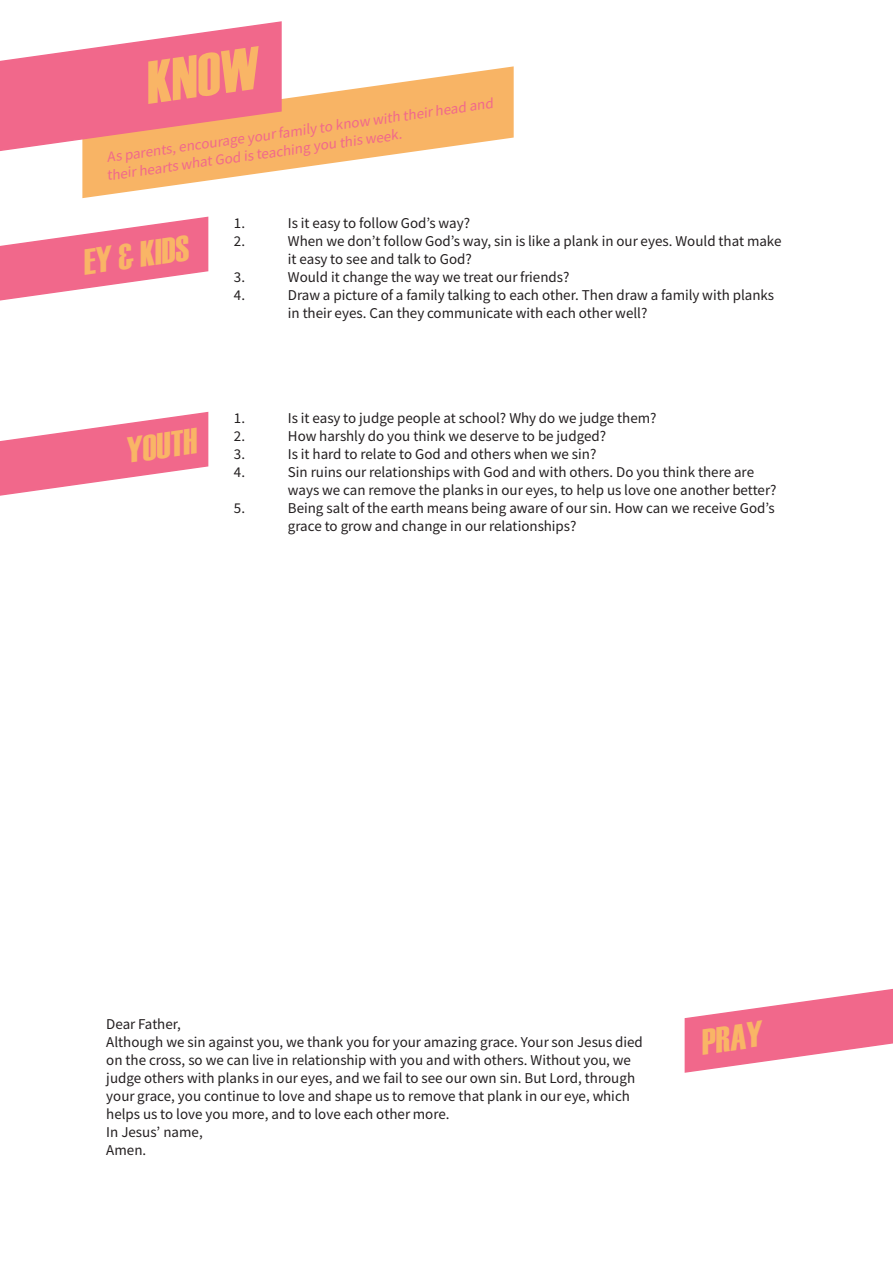
<style>
.page{position:relative;width:893px;height:1263px;background:#fff}
.page>*{position:absolute;margin:0;border:0;box-sizing:border-box;transform-origin:0 0}
.t1{font:60px "Haettenschweiler";color:#f9b566}
.t2{font:36px "Haettenschweiler";color:#f9b566}
.t3{font:15px/18px "Source Sans Variable";color:#231f20}
.t4{font:14.85px/17.9px "Source Sans Variable";color:#f1688b}
</style>
<div class="page">
<svg style="left:82px;top:66px;width:432px;height:132px;fill:#f8b465"></svg>
<svg style="left:0;top:21px;width:282px;height:131px"></svg>
<svg style="left:684px;top:988px;width:209px;height:85px"></svg>
<svg style="left:0;top:216px;width:209px;height:85px"></svg>
<svg style="left:0;top:411px;width:209px;height:85px"></svg>
<p class="t1" style="left:139px;top:43px;width:114px;rotate:-8deg">KNOW</p>
<p class="t4" style="left:103px;top:149px;width:394px;rotate:-8deg">As parents, encourage your family to know with their head and their hearts what God is teaching you this week.</p>
<p class="t2" style="left:79px;top:238px;width:108px;rotate:-8deg">EY &amp; KIDS</p>
<p class="t2" style="left:122px;top:426px;width:73px;rotate:-8deg">YOUTH</p>
<p class="t3" style="left:234px;top:214px;width:13px">1.</p>
<p class="t3" style="left:288px;top:214px;width:184px">Is it easy to follow God’s way?</p>
<p class="t3" style="left:234px;top:232px;width:13px">2.</p>
<p class="t3" style="left:288px;top:232px;width:495px">When we don’t follow God’s way, sin is like a plank in our eyes. Would that make it easy to see and talk to God?</p>
<p class="t3" style="left:234px;top:268px;width:13px">3.</p>
<p class="t3" style="left:288px;top:268px;width:283px">Would it change the way we treat our friends?</p>
<p class="t3" style="left:234px;top:286px;width:13px">4.</p>
<p class="t3" style="left:288px;top:286px;width:488px">Draw a picture of a family talking to each other. Then draw a family with planks in their eyes. Can they communicate with each other well?</p>
<p class="t3" style="left:234px;top:409px;width:13px">1.</p>
<p class="t3" style="left:288px;top:409px;width:370px">Is it easy to judge people at school? Why do we judge them?</p>
<p class="t3" style="left:234px;top:427px;width:13px">2.</p>
<p class="t3" style="left:288px;top:427px;width:320px">How harshly do you think we deserve to be judged?</p>
<p class="t3" style="left:234px;top:445px;width:13px">3.</p>
<p class="t3" style="left:288px;top:445px;width:310px">Is it hard to relate to God and others when we sin?</p>
<p class="t3" style="left:234px;top:463px;width:13px">4.</p>
<p class="t3" style="left:288px;top:463px;width:490px">Sin ruins our relationships with God and with others. Do you think there are ways we can remove the planks in our eyes, to help us love one another better?</p>
<p class="t3" style="left:234px;top:499px;width:13px">5.</p>
<p class="t3" style="left:288px;top:499px;width:488px">Being salt of the earth means being aware of our sin. How can we receive God’s grace to grow and change in our relationships?</p>
<p class="t3" style="left:106px;top:1015px;width:76px">Dear Father,</p>
<p class="t3" style="left:106px;top:1033px;width:538px">Although we sin against you, we thank you for your amazing grace. Your son Jesus died on the cross, so we can live in relationship with you and with others. Without you, we judge others with planks in our eyes, and we fail to see our own sin. But Lord, through your grace, you continue to love and shape us to remove that plank in our eye, which helps us to love you more, and to love each other more.</p>
<p class="t3" style="left:106px;top:1123px;width:98px">In Jesus’ name,</p>
<p class="t3" style="left:106px;top:1141px;width:41px">Amen.</p>
<p class="t2" style="left:697px;top:1018px;width:62px;rotate:-8deg">PRAY</p>
</div>
